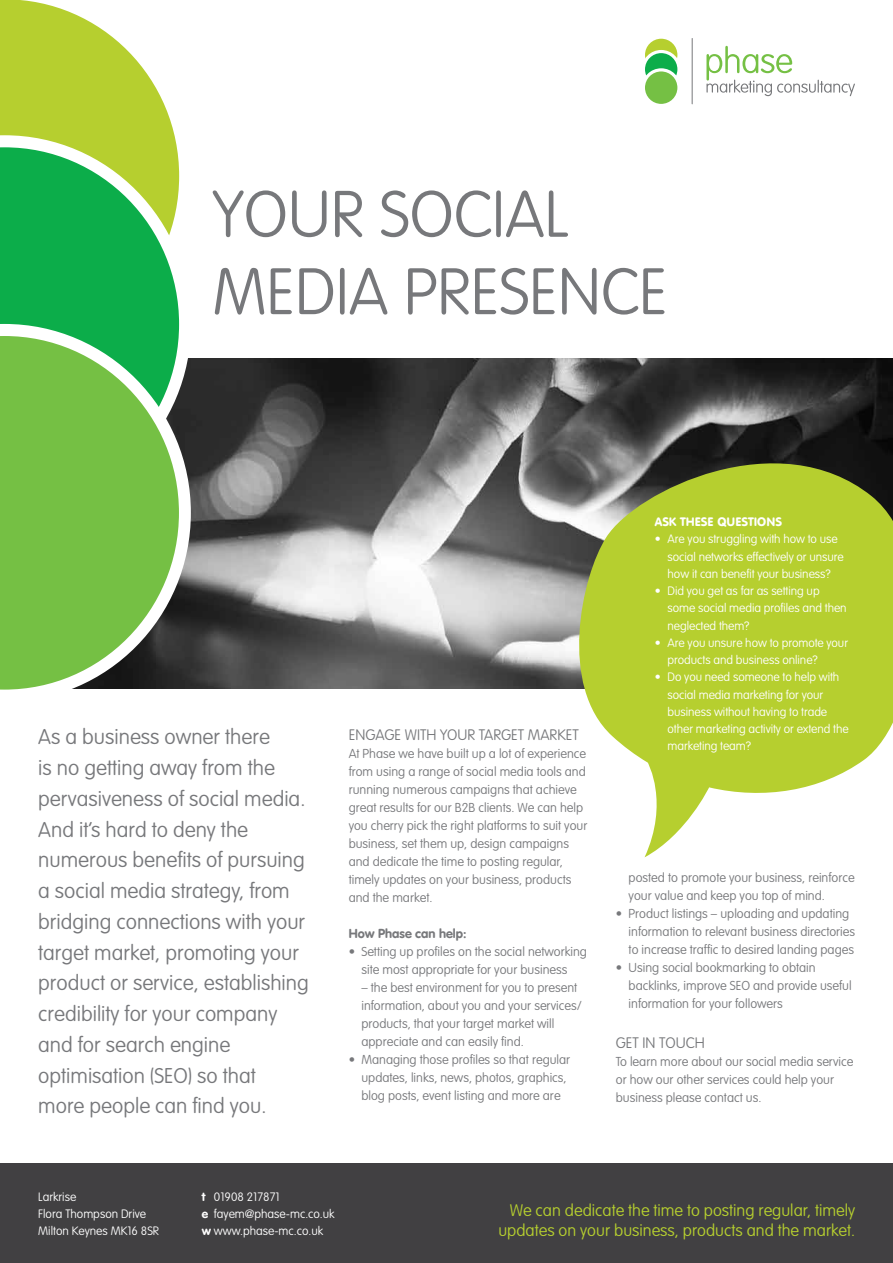
<style>
.page{position:relative;width:893px;height:1263px;background:#fff}
.page>*{position:absolute;margin:0;border:0;box-sizing:border-box;transform-origin:0 0}
.t1{font:100 64.5px/77.4px "VAG Rounded Std";color:#77787b}
.t2{font:100 21px/30.8px "VAG Rounded Std";color:#77787b}
.t3{font:100 16.5px/19.8px "VAG Rounded Std";color:#b6cf2f;text-align:right}
.t4{font:100 15px "VAG Rounded Std";color:#77787b}
.t5{font:100 12.75px/18px "VAG Rounded Std";color:#77787b}
.t6{font:12.75px "VAG Rounded Bold";color:#77787b}
.t7{font:100 12px/17.2px "VAG Rounded Std";letter-spacing:-.005em;color:#fff}
.t8{font:12px "VAG Rounded BT";color:#fff}
.s1{font-family:"VAG Rounded Bold";font-weight:400}
</style>
<div class="page">
<div style="left:0;top:1164px;width:893px;height:99px;background:#414042"></div>
<img style="left:191px;top:359px;width:702px;height:330px">
<svg style="left:643px;top:37px;width:36px;height:36px"></svg>
<div style="left:642px;top:36px;width:39px;height:38px;border:3px solid #fff;border-radius:50%"></div>
<svg style="left:643px;top:52px;width:36px;height:35px"></svg>
<div style="left:642px;top:50px;width:39px;height:39px;border:3px solid #fff;border-radius:50%"></div>
<div style="left:643px;top:70px;width:36px;height:35px;background:#75c044;border-radius:50%"></div>
<div style="left:642px;top:68px;width:39px;height:39px;border:3px solid #fff;border-radius:50%"></div>
<svg style="left:706px;top:46px;width:149px;height:50px"></svg>
<hr style="left:692px;top:38px;width:1px;height:66px;background:#77787b">
<svg style="left:0;top:0;width:175px;height:135px"></svg>
<svg style="left:0;top:135px;width:180px;height:189px;background:#3eba56"></svg>
<svg style="left:0;top:324px;width:191px;height:366px;background:#74b556"></svg>
<svg style="left:572px;top:422px;width:321px;height:435px;fill:#b6cf2f"></svg>
<h1 class="t1" style="left:213px;top:178px;width:457px">YOUR SOCIAL<br>MEDIA PRESENCE</h1>
<p class="t2" style="left:38px;top:722px;width:272px">As a business owner there<br>is no getting away from the pervasiveness of social media.<br>And it’s hard to deny the numerous benefits of pursuing a social media strategy, from bridging connections with your target market, promoting your product or service, establishing credibility for your company and for search engine optimisation (SEO) so that<br>more people can find you.</p>
<p class="t4" style="left:349px;top:726px;width:232px">ENGAGE WITH YOUR TARGET MARKET</p>
<p class="t5" style="left:349px;top:745px;width:240px">At Phase we have built up a lot of experience from using a range of social media tools and running numerous campaigns that achieve great results for our B2B clients. We can help you cherry pick the right platforms to suit your business, set them up, design campaigns and dedicate the time to posting regular, timely updates on your business, products and the market.</p>
<p class="t6" style="left:349px;top:926px;width:119px">How Phase can help:</p>
<p class="t5" style="left:349px;top:943px;width:240px;text-align:center">• Setting up profiles on the social networking site most appropriate for your business</p>
<p class="t5" style="left:361px;top:979px;width:222px">– the best environment for you to present information, about you and your services/ products, that your target market will appreciate and can easily find.</p>
<p class="t5" style="left:361px;top:1051px;width:210px;text-indent:-13px">• Managing those profiles so that regular updates, links, news, photos, graphics, blog posts, event listing and more are</p>
<p class="t8" style="left:655px;top:514px;width:129px">ASK THESE QUESTIONS</p>
<p class="t7" style="left:668px;top:531px;width:178px;text-indent:-13px">• Are you struggling with how to use social networks effectively or unsure how it can benefit your business?</p>
<p class="t7" style="left:668px;top:583px;width:181px;text-indent:-13px">• Did you get as far as setting up some social media profiles and then neglected them?</p>
<p class="t7" style="left:668px;top:634px;width:182px;text-indent:-13px">• Are you unsure how to promote your products and business online?</p>
<p class="t7" style="left:668px;top:669px;width:182px;text-indent:-13px">• Do you need someone to help with social media marketing for your business without having to trade other marketing activity or extend the marketing team?</p>
<p class="t5" style="left:629px;top:869px;width:228px">posted to promote your business, reinforce your value and keep you top of mind.</p>
<p class="t5" style="left:629px;top:905px;width:228px;text-indent:-13px">• Product listings – uploading and updating information to relevant business directories to increase traffic to desired landing pages</p>
<p class="t5" style="left:629px;top:959px;width:224px;text-indent:-13px">• Using social bookmarking to obtain backlinks, improve SEO and provide useful information for your followers</p>
<p class="t4" style="left:616px;top:1034px;width:90px">GET IN TOUCH</p>
<p class="t5" style="left:616px;top:1053px;width:239px">To learn more about our social media service or how our other services could help your business please contact us.</p>
<p class="t7" style="left:38px;top:1188px;width:122px">Larkrise<br>Flora Thompson Drive<br>Milton Keynes MK16 8SR</p>
<p class="t7" style="left:202px;top:1188px;width:134px"><span class="s1">t</span> 01908 217871<br><span class="s1">e</span> fayem@phase-mc.co.uk <span class="s1">w</span> www.phase-mc.co.uk</p>
<p class="t3" style="left:498px;top:1201px;width:358px">We can dedicate the time to posting regular, timely updates on your business, products and the market.</p>
</div>
